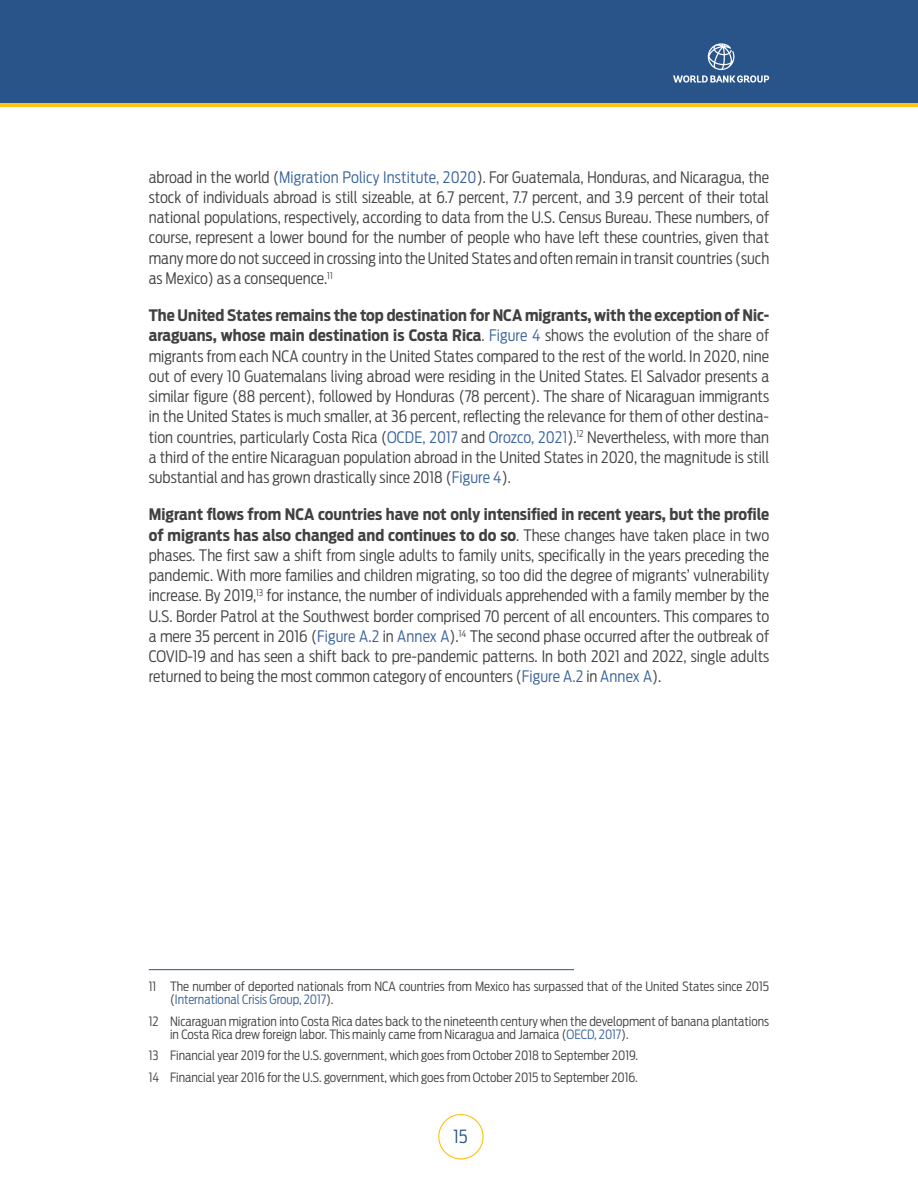
<style>
.page{position:relative;width:918px;height:1188px;background:#fff}
.page>*{position:absolute;margin:0;border:0;box-sizing:border-box;transform-origin:0 0}
.t1{font:300 18px "Antenna Cond";color:#285489}
.t2{font:300 15.75px/20.2px "Antenna Cond";color:#414042;text-align:justify}
.t3{font:300 12.75px/13.5px "Antenna Cond";color:#414042}
.s1{color:#39629b}
.s2{font-weight:700}
</style>
<div class="page">
<div style="left:0;top:0;width:918px;height:107px;background:#ffc20e"></div>
<div style="left:0;top:0;width:918px;height:103px;background:#285489"></div>
<img style="left:708px;top:43px;width:26px;height:27px">
<svg style="left:673px;top:75px;width:96px;height:8px"></svg>
<div style="left:438px;top:1114px;width:46px;height:45px;border:1px solid #ffc20e;border-radius:50%"></div>
<hr style="left:149px;top:969px;width:425px;height:1px;background:#285489">
<p class="t2" style="left:149px;top:167px;width:622px">abroad in the world (<span class="s1">Migration Policy Institute, 2020</span>). For Guatemala, Honduras, and Nicaragua, the stock of individuals abroad is still sizeable, at 6.7 percent, 7.7 percent, and 3.9 percent of their total national populations, respectively, according to data from the U.S. Census Bureau. These numbers, of course, represent a lower bound for the number of people who have left these countries, given that many more do not succeed in crossing into the United States and often remain in transit countries (such as Mexico) as a consequence.<sup>11</sup></p>
<p class="t2" style="left:149px;top:305px;width:622px"><span class="s2">The United States remains the top destination for NCA migrants, with the exception of Nic&shy;araguans, whose main destination is Costa Rica</span>. <span class="s1">Figure 4</span> shows the evolution of the share of migrants from each NCA country in the United States compared to the rest of the world. In 2020, nine out of every 10 Guatemalans living abroad were residing in the United States. El Salvador presents a similar figure (88 percent), followed by Honduras (78 percent). The share of Nicaraguan immigrants in the United States is much smaller, at 36 percent, reflecting the relevance for them of other destina&shy;tion countries, particularly Costa Rica (<span class="s1">OCDE, 2017</span> and <span class="s1">Orozco, 2021</span>).<sup>12</sup> Nevertheless, with more than a third of the entire Nicaraguan population abroad in the United States in 2020, the magnitude is still substantial and has grown drastically since 2018 (<span class="s1">Figure 4</span>).</p>
<p class="t2" style="left:149px;top:505px;width:622px"><span class="s2">Migrant flows from NCA countries have not only intensified in recent years, but the profile of migrants has also changed and continues to do so</span>. These changes have taken place in two phases. The first saw a shift from single adults to family units, specifically in the years preceding the pandemic. With more families and children migrating, so too did the degree of migrants’ vulnerability increase. By 2019,<sup>13</sup> for instance, the number of individuals apprehended with a family member by the U.S. Border Patrol at the Southwest border comprised 70 percent of all encounters. This compares to a mere 35 percent in 2016 (<span class="s1">Figure A.2</span> in <span class="s1">Annex A</span>).<sup>14</sup> The second phase occurred after the outbreak of COVID-19 and has seen a shift back to pre-pandemic patterns. In both 2021 and 2022, single adults returned to being the most common category of encounters (<span class="s1">Figure A.2</span> in <span class="s1">Annex A</span>).</p>
<p class="t3" style="left:170px;top:980px;width:601px;text-indent:-21px">11 The number of deported nationals from NCA countries from Mexico has surpassed that of the United States since 2015 (<span class="s1">International Crisis Group, 2017</span>).</p>
<p class="t3" style="left:170px;top:1014px;width:601px;text-indent:-21px">12 Nicaraguan migration into Costa Rica dates back to the nineteenth century when the development of banana plantations in Costa Rica drew foreign labor. This mainly came from Nicaragua and Jamaica (<span class="s1">OECD, 2017</span>).</p>
<p class="t3" style="left:149px;top:1045px;width:491px;line-height:21.3px">13 Financial year 2019 for the U.S. government, which goes from October 2018 to September 2019.<br>14 Financial year 2016 for the U.S. government, which goes from October 2015 to September 2016.</p>
<p class="t1" style="left:454px;top:1126px;width:16px">15</p>
</div>
